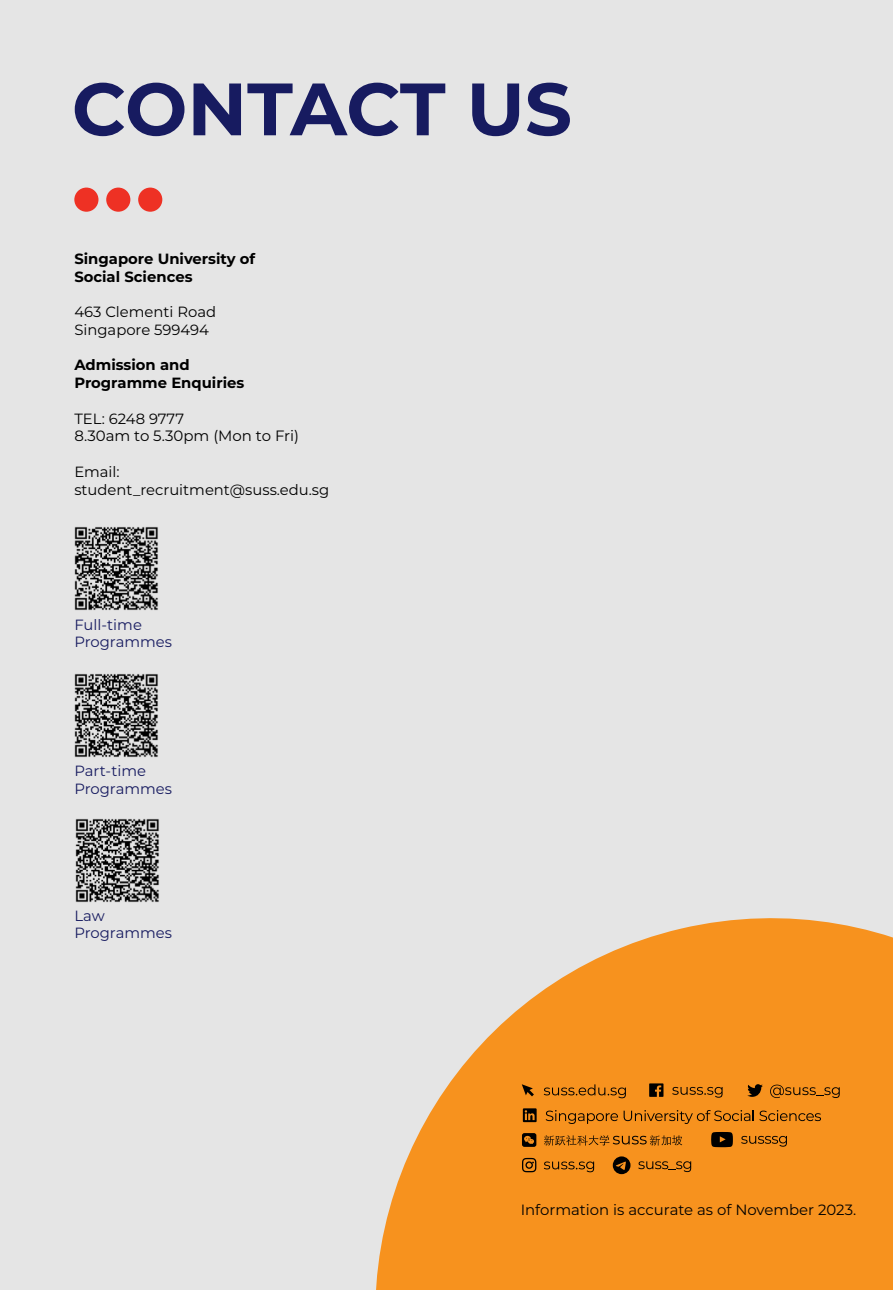
<style>
.page{position:relative;width:893px;height:1290px;background:#e5e5e5}
.page>*{position:absolute;margin:0;border:0;box-sizing:border-box;transform-origin:0 0}
.t1{font:700 74.02px "Montserrat";letter-spacing:-.005em;color:#171b60}
.t2{font:14.88px/17.7px "Montserrat";color:#000}
.t3{font:700 14.88px/17.7px "Montserrat";color:#000}
.t4{font:14.88px/17.7px "Montserrat";color:#171b60}
</style>
<div class="page">
<div style="left:138px;top:188px;width:24px;height:24px;background:#ee3124;border-radius:50%"></div>
<div style="left:106px;top:188px;width:24px;height:24px;background:#ee3124;border-radius:50%"></div>
<div style="left:74px;top:188px;width:24px;height:24px;background:#ee3124;border-radius:50%"></div>
<svg style="left:376px;top:918px;width:517px;height:372px;fill:#f7921e"></svg>
<svg style="left:544px;top:1084px;width:82px;height:14px"></svg>
<svg style="left:672px;top:1087px;width:51px;height:11px"></svg>
<svg style="left:546px;top:1110px;width:72px;height:14px"></svg>
<svg style="left:624px;top:1110px;width:197px;height:14px;background:#cb7818"></svg>
<svg style="left:741px;top:1136px;width:46px;height:10px"></svg>
<svg style="left:770px;top:1084px;width:70px;height:14px"></svg>
<svg style="left:544px;top:1161px;width:50px;height:11px"></svg>
<svg style="left:522px;top:1084px;width:12px;height:12px"></svg>
<svg style="left:649px;top:1083px;width:14px;height:14px"></svg>
<svg style="left:747px;top:1084px;width:16px;height:13px"></svg>
<svg style="left:523px;top:1108px;width:14px;height:14px"></svg>
<svg style="left:522px;top:1133px;width:14px;height:14px"></svg>
<svg style="left:544px;top:1135px;width:138px;height:10px"></svg>
<svg style="left:711px;top:1132px;width:22px;height:15px"></svg>
<svg style="left:638px;top:1161px;width:53px;height:11px"></svg>
<svg style="left:613px;top:1156px;width:17px;height:18px"></svg>
<svg style="left:522px;top:1158px;width:14px;height:14px"></svg>
<img style="left:74px;top:674px;width:84px;height:83px">
<img style="left:75px;top:819px;width:84px;height:83px">
<img style="left:74px;top:527px;width:84px;height:83px">
<h1 class="t1" style="left:72px;top:56px;width:502px">CONTACT US</h1>
<p class="t3" style="left:74px;top:249px;width:183px">Singapore University of<br>Social Sciences</p>
<p class="t2" style="left:74px;top:302px;width:143px">463 Clementi Road<br>Singapore 599494</p>
<p class="t3" style="left:74px;top:355px;width:172px">Admission and<br>Programme Enquiries</p>
<p class="t2" style="left:74px;top:409px;width:226px">TEL: 6248 9777<br>8.30am to 5.30pm (Mon to Fri)</p>
<p class="t2" style="left:74px;top:462px;width:256px">Email: student_recruitment@suss.edu.sg</p>
<p class="t4" style="left:74px;top:615px;width:99px">Full-time<br>Programmes</p>
<p class="t4" style="left:74px;top:761px;width:99px">Part-time<br>Programmes</p>
<p class="t4" style="left:74px;top:906px;width:99px">Law<br>Programmes</p>
<p class="t2" style="left:521px;top:1200px;width:337px">Information is accurate as of November 2023.</p>
</div>
